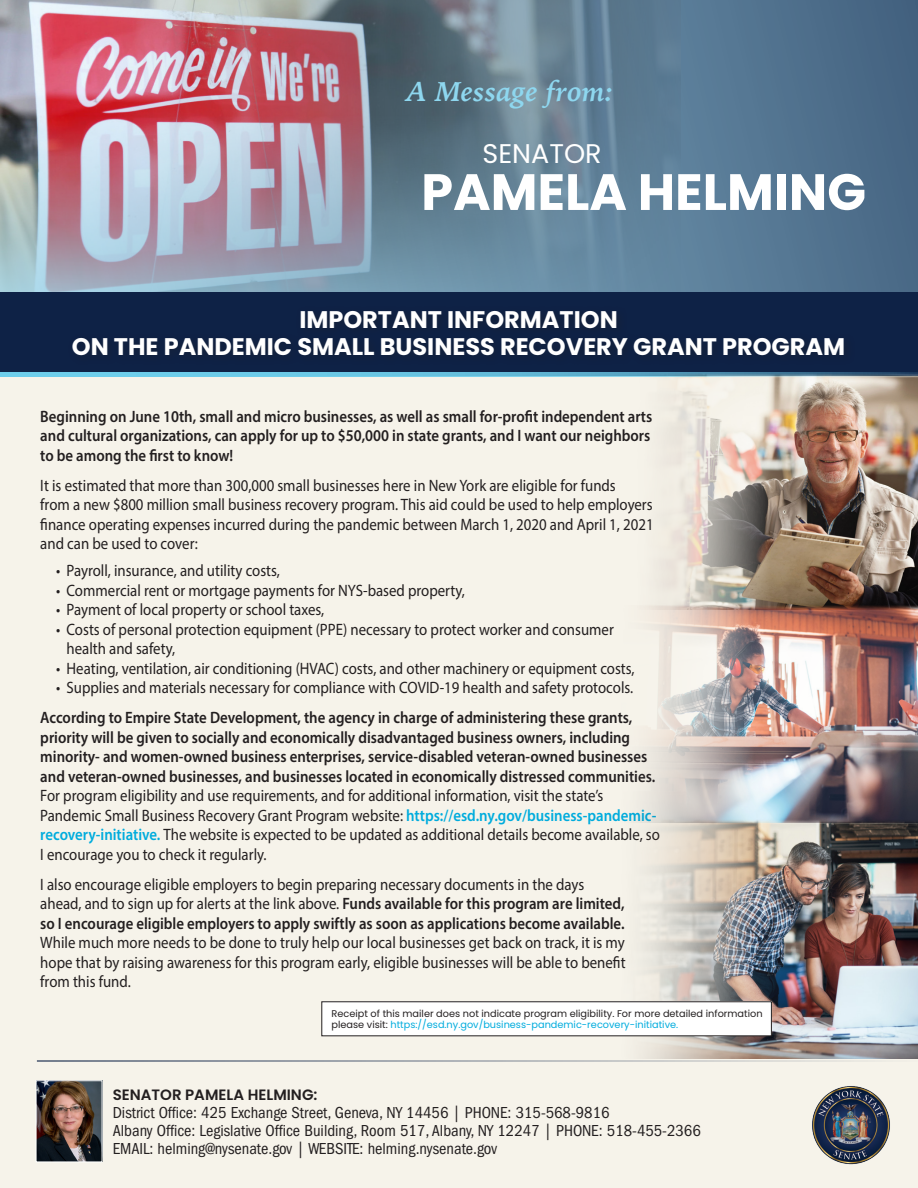
<style>
.page{position:relative;width:918px;height:1188px;background:#fff}
.page>*{position:absolute;margin:0;border:0;box-sizing:border-box;transform-origin:0 0}
.t1{font:700 51px "Poppins";color:#fff}
.t2{font:italic 700 28.5px "Iowan Old Style";color:#8ed7ef}
.t3{font:27px "Poppins";color:#fff}
.t4{font:700 24px "Poppins";color:#fff}
.t5{font:16.5px/19.5px "Myriad Pro";color:#231f20;scale:.9 1}
.t6{font:600 16.5px/19.5px "Myriad Pro";color:#231f20;scale:.9 1}
.t7{font:condensed 16.5px "Franklin Gothic LT Pro";color:#231f20}
.t8{font:600 15px "Poppins";color:#231f20}
.t9{font:9.75px "Poppins";color:#231f20}
.t10{font:9.75px "Poppins";color:#00acdd}
.s1{font-weight:600;color:#00acdd}
.s2{font-weight:600}
.s3{color:#231f20}
</style>
<div class="page">
<div style="left:0;top:376px;width:918px;height:812px;background:#f6f3ea"></div>
<div style="left:0;top:0;width:918px;height:376px;background:#0e2246"></div>
<svg style="left:681px;top:0;width:237px;height:292px;background:#51728e"></svg>
<img style="left:0;top:0;width:681px;height:292px">
<img style="left:812px;top:1086px;width:78px;height:79px">
<svg style="left:0;top:373px;width:618px;height:4px;background:#6bc6e3"></svg>
<img style="left:618px;top:372px;width:300px;height:231px">
<img style="left:38px;top:1082px;width:62px;height:78px">
<hr style="left:37px;top:1060px;width:881px;height:2px;background:#0e2246">
<img style="left:641px;top:603px;width:277px;height:214px">
<img style="left:602px;top:817px;width:316px;height:242px">
<div style="left:322px;top:1002px;width:449px;height:34px;background:#fff"></div>
<p class="t2" style="left:406px;top:66px;width:209px">A Message from:</p>
<p class="t3" style="left:483px;top:138px;width:121px">SENATOR</p>
<p class="t1" style="left:421px;top:163px;width:446px">PAMELA HELMING</p>
<p class="t4" style="left:299px;top:305px;width:320px">IMPORTANT INFORMATION</p>
<p class="t4" style="left:72px;top:332px;width:775px">ON THE PANDEMIC SMALL BUSINESS RECOVERY GRANT PROGRAM</p>
<p class="t6" style="left:40px;top:406px;width:682px">Beginning on June 10th, small and micro businesses, as well as small for-profit independent arts and cultural organizations, can apply for up to $50,000 in state grants, and I want our neighbors to be among the first to know!</p>
<p class="t5" style="left:40px;top:475px;width:641px">It is estimated that more than 300,000 small businesses here in New York are eligible for funds</p>
<p class="t5" style="left:40px;top:495px;width:683px;text-align:justify">from a new $800 million small business recovery program. This aid could be used to help employers finance operating expenses incurred during the pandemic between March 1, 2020 and April 1, 2021 and can be used to cover:</p>
<p class="t5" style="left:56px;top:561px;width:250px">• Payroll, insurance, and utility costs,</p>
<p class="t5" style="left:56px;top:580px;width:456px">• Commercial rent or mortgage payments for NYS-based property,</p>
<p class="t5" style="left:56px;top:600px;width:300px">• Payment of local property or school taxes,</p>
<p class="t5" style="left:67px;top:619px;width:610px;text-indent:-10px">• Costs of personal protection equipment (PPE) necessary to protect worker and consumer health and safety,</p>
<p class="t5" style="left:56px;top:658px;width:644px">• Heating, ventilation, air conditioning (HVAC) costs, and other machinery or equipment costs,</p>
<p class="t5" style="left:56px;top:678px;width:643px">• Supplies and materials necessary for compliance with COVID-19 health and safety protocols.</p>
<p class="t6" style="left:40px;top:707px;width:659px">According to Empire State Development, the agency in charge of administering these grants,</p>
<p class="t6" style="left:40px;top:727px;width:676px">priority will be given to socially and economically disadvantaged business owners, including minority- and women-owned business enterprises, service-disabled veteran-owned businesses</p>
<p class="t6" style="left:40px;top:766px;width:685px">and veteran-owned businesses, and businesses located in economically distressed communities.</p>
<p class="t5" style="left:40px;top:786px;width:690px">For program eligibility and use requirements, and for additional information, visit the state’s Pandemic Small Business Recovery Grant Program website: <span class="s1">https://esd.ny.gov/business-pandemic&shy;recovery-initiative.</span> The website is expected to be updated as additional details become available, so I encourage you to check it regularly.</p>
<p class="t5" style="left:40px;top:874px;width:606px">I also encourage eligible employers to begin preparing necessary documents in the days</p>
<p class="t5" style="left:40px;top:894px;width:651px">ahead, and to sign up for alerts at the link above. <span class="s2">Funds available for this program are limited,</span></p>
<p class="t6" style="left:40px;top:913px;width:651px">so I encourage eligible employers to apply swiftly as soon as applications become available.</p>
<p class="t5" style="left:40px;top:933px;width:651px">While much more needs to be done to truly help our local businesses get back on track, it is my</p>
<p class="t5" style="left:40px;top:952px;width:652px">hope that by raising awareness for this program early, eligible businesses will be able to benefit</p>
<p class="t5" style="left:40px;top:972px;width:102px">from this fund.</p>
<p class="t9" style="left:332px;top:1008px;width:433px">Receipt of this mailer does not indicate program eligibility. For more detailed information</p>
<p class="t10" style="left:332px;top:1019px;width:348px"><span class="s3">please visit:</span> https://esd.ny.gov/business-pandemic-recovery-initiative.</p>
<p class="t8" style="left:113px;top:1086px;width:206px">SENATOR PAMELA HELMING:</p>
<p class="t7" style="left:113px;top:1103px;width:498px">District Office: 425 Exchange Street, Geneva, NY 14456 | PHONE: 315-568-9816</p>
<p class="t7" style="left:113px;top:1121px;width:590px">Albany Office: Legislative Office Building, Room 517, Albany, NY 12247 | PHONE: 518-455-2366</p>
<p class="t7" style="left:113px;top:1139px;width:386px">EMAIL: helming@nysenate.gov | WEBSITE: helming.nysenate.gov</p>
</div>
